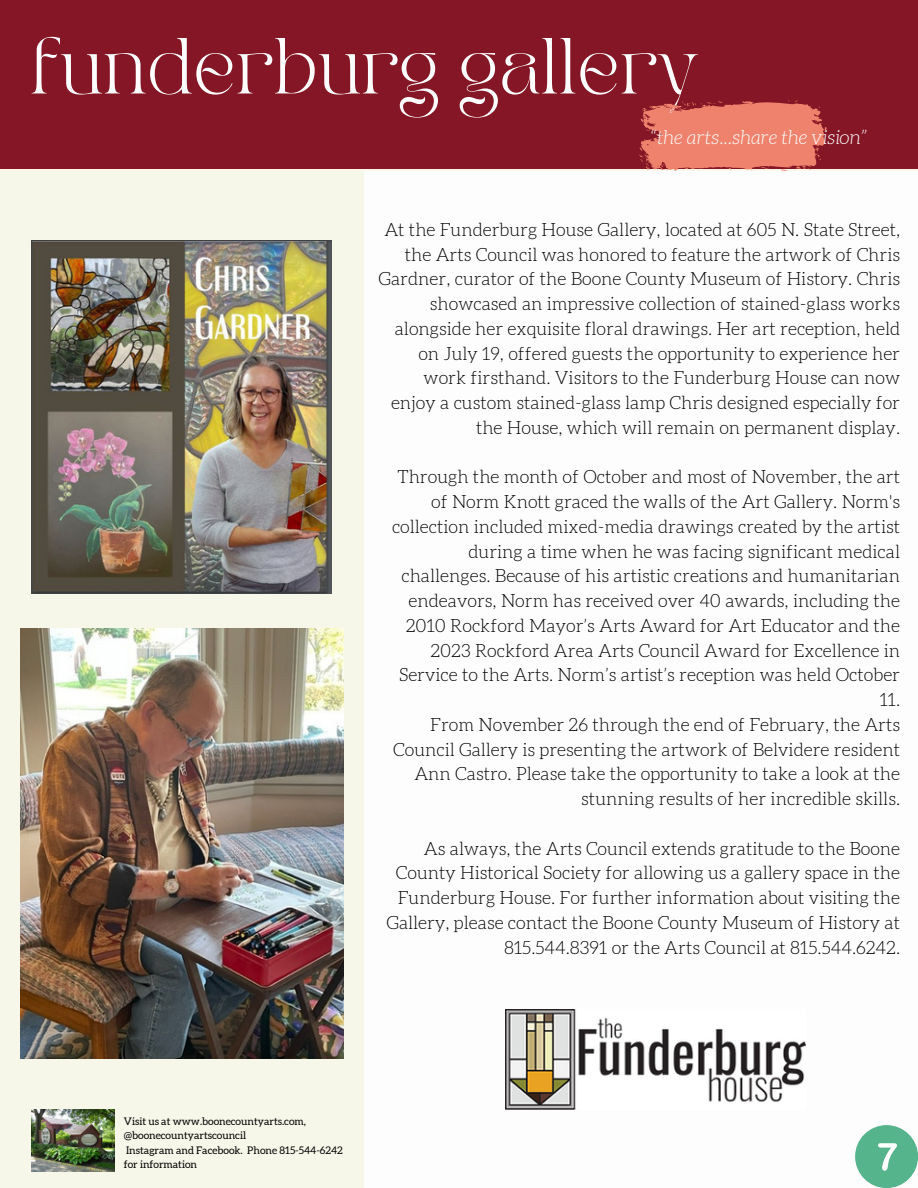
<style>
.page{position:relative;width:918px;height:1188px;background:#f6f6e9}
.page>*{position:absolute;margin:0;border:0;box-sizing:border-box;transform-origin:0 0}
.t1{font:55.5px "TAN PEARL Regular";color:#fdfdfd}
.t2{font:italic 300 19.5px "Aleo";color:#fdfdfd}
.t3{font:300 18px/24.8px "Aleo";color:#000;text-align:right}
.t4{font:10.5px/14.2px "Aleo";color:#000}
</style>
<div class="page">
<div style="left:0;top:0;width:918px;height:168px;background:#851625"></div>
<div style="left:364px;top:171px;width:554px;height:1017px;background:#fdfdfd"></div>
<img style="left:505px;top:1009px;width:301px;height:100px">
<img style="left:32px;top:1109px;width:82px;height:62px">
<svg style="left:639px;top:100px;width:188px;height:71px"></svg>
<img style="left:20px;top:629px;width:323px;height:430px">
<img style="left:32px;top:240px;width:299px;height:354px">
<div style="left:855px;top:1125px;width:63px;height:63px;background:#56b48c;border-radius:50%"></div>
<svg style="left:878px;top:1143px;width:19px;height:28px"></svg>
<h1 class="t1" style="left:30px;top:37px;width:670px">funderburg gallery</h1>
<p class="t2" style="left:650px;top:129px;width:219px">“the arts...share the vision”</p>
<p class="t3" style="left:378px;top:218px;width:523px">At the Funderburg House Gallery, located at 605 N. State Street, the Arts Council was honored to feature the artwork of Chris Gardner, curator of the Boone County Museum of History. Chris showcased an impressive collection of stained-glass works alongside her exquisite floral drawings. Her art reception, held on July 19, offered guests the opportunity to experience her work firsthand. Visitors to the Funderburg House can now enjoy a custom stained-glass lamp Chris designed especially for the House, which will remain on permanent display.</p>
<p class="t3" style="left:392px;top:466px;width:510px">Through the month of October and most of November, the art of Norm Knott graced the walls of the Art Gallery. Norm's collection included mixed-media drawings created by the artist during a time when he was facing significant medical challenges. Because of his artistic creations and humanitarian endeavors, Norm has received over 40 awards, including the 2010 Rockford Mayor’s Arts Award for Art Educator and the 2023 Rockford Area Arts Council Award for Excellence in Service to the Arts. Norm’s artist’s reception was held October 11.<br>From November 26 through the end of February, the Arts Council Gallery is presenting the artwork of Belvidere resident Ann Castro. Please take the opportunity to take a look at the stunning results of her incredible skills.</p>
<p class="t3" style="left:386px;top:837px;width:515px">As always, the Arts Council extends gratitude to the Boone County Historical Society for allowing us a gallery space in the Funderburg House. For further information about visiting the Gallery, please contact the Boone County Museum of History at 815.544.8391 or the Arts Council at 815.544.6242.</p>
<h2 class="t4" style="left:124px;top:1115px;width:184px">Visit us at www.boonecountyarts.com, @boonecountyartscouncil</h2>
<p class="t4" style="left:124px;top:1143px;width:220px">Instagram and Facebook. Phone 815-544-6242 for information</p>
</div>
